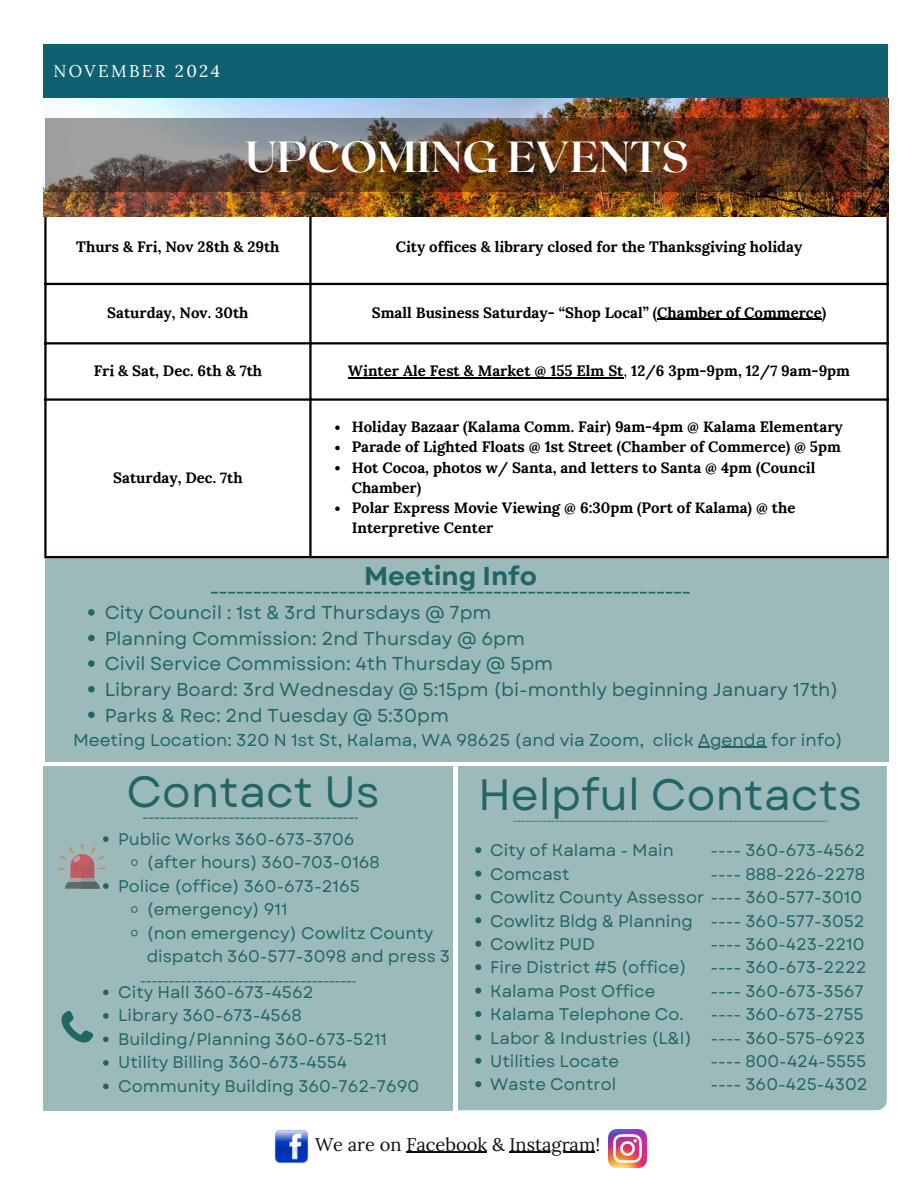
<style>
.page{position:relative;width:918px;height:1188px;background:#fff}
.page>*{position:absolute;margin:0;border:0;box-sizing:border-box;transform-origin:0 0}
.t1{font:43.8px "Garet";color:#226565}
.t2{font:43.65px "Garet";color:#226565}
.t3{font:700 43.5px "Roxborough CF";color:#fff}
.t4{font:700 25.8px "Garet";color:#226565}
.t5{font:18.6px "Garet";color:#226565}
.t6{font:18.3px "Lora";color:#100f0d}
.t7{font:17.25px "Garet";color:#226565}
.t8{font:16.95px "Lora";letter-spacing:.14em;color:#fff}
.t9{font:16.8px/23.5px "Garet";color:#226565}
.t10{font:700 15px/20.2px "Lora";color:#000}
.s1{font-weight:400}
</style>
<div class="page">
<div style="left:43px;top:44px;width:845px;height:54px;background:#0e6171"></div>
<img style="left:274px;top:1130px;width:35px;height:34px">
<img style="left:609px;top:1129px;width:38px;height:38px">
<hr style="left:657px;top:319px;width:165px;height:1px;background:#000">
<hr style="left:348px;top:377px;width:243px;height:1px;background:#000">
<hr style="left:591px;top:377px;width:33px;height:1px;background:#000">
<svg style="left:335px;top:425px;width:5px;height:5px"></svg>
<svg style="left:335px;top:446px;width:5px;height:4px"></svg>
<svg style="left:335px;top:466px;width:5px;height:4px"></svg>
<svg style="left:335px;top:506px;width:5px;height:5px"></svg>
<hr style="left:44px;top:213px;width:3px;height:343px;background:#000">
<hr style="left:309px;top:213px;width:3px;height:343px;background:#000">
<hr style="left:887px;top:213px;width:2px;height:343px;background:#000">
<hr style="left:44px;top:283px;width:845px;height:2px;background:#000">
<hr style="left:44px;top:342px;width:845px;height:2px;background:#000">
<hr style="left:44px;top:398px;width:845px;height:3px;background:#000">
<hr style="left:44px;top:556px;width:845px;height:2px;background:#000">
<div style="left:46px;top:558px;width:842px;height:204px;background:#9cbaba"></div>
<svg style="left:88px;top:609px;width:7px;height:7px"></svg>
<svg style="left:88px;top:635px;width:7px;height:6px"></svg>
<svg style="left:88px;top:660px;width:7px;height:7px"></svg>
<svg style="left:88px;top:686px;width:7px;height:6px"></svg>
<svg style="left:88px;top:712px;width:7px;height:6px"></svg>
<hr style="left:698px;top:747px;width:68px;height:1px;background:#226565">
<svg style="left:211px;top:592px;width:479px;height:2px"></svg>
<img style="left:43px;top:99px;width:845px;height:118px">
<div style="left:459px;top:766px;width:428px;height:344px;background:#9cbaba"></div>
<svg style="left:475px;top:847px;width:6px;height:6px"></svg>
<svg style="left:475px;top:871px;width:6px;height:6px"></svg>
<svg style="left:475px;top:894px;width:6px;height:6px"></svg>
<svg style="left:475px;top:917px;width:6px;height:6px"></svg>
<svg style="left:475px;top:941px;width:6px;height:6px"></svg>
<svg style="left:475px;top:964px;width:6px;height:6px"></svg>
<svg style="left:475px;top:988px;width:6px;height:6px"></svg>
<svg style="left:475px;top:1011px;width:6px;height:6px"></svg>
<svg style="left:475px;top:1034px;width:6px;height:6px"></svg>
<svg style="left:475px;top:1058px;width:6px;height:6px"></svg>
<svg style="left:475px;top:1081px;width:6px;height:6px"></svg>
<svg style="left:513px;top:821px;width:314px;height:1px"></svg>
<div style="left:43px;top:766px;width:410px;height:345px;background:#9cbaba"></div>
<svg style="left:131px;top:859px;width:7px;height:7px"></svg>
<svg style="left:131px;top:906px;width:7px;height:7px"></svg>
<svg style="left:131px;top:930px;width:7px;height:7px"></svg>
<svg style="left:103px;top:990px;width:6px;height:5px"></svg>
<svg style="left:103px;top:1013px;width:6px;height:6px"></svg>
<svg style="left:103px;top:1037px;width:6px;height:5px"></svg>
<svg style="left:103px;top:1060px;width:6px;height:6px"></svg>
<svg style="left:103px;top:1084px;width:6px;height:5px"></svg>
<svg style="left:59px;top:836px;width:50px;height:53px;background:#9c9d9d"></svg>
<svg style="left:59px;top:1010px;width:35px;height:35px"></svg>
<svg style="left:143px;top:818px;width:215px;height:1px"></svg>
<svg style="left:141px;top:981px;width:214px;height:1px"></svg>
<img style="left:46px;top:118px;width:821px;height:73px">
<hr style="left:406px;top:1152px;width:81px;height:1px;background:#100f0d">
<hr style="left:510px;top:1152px;width:85px;height:1px;background:#100f0d">
<p class="t8" style="left:53px;top:60px;width:168px">NOVEMBER 2024</p>
<p class="t3" style="left:245px;top:128px;width:446px">UPCOMING EVENTS</p>
<p class="t10" style="left:76px;top:236px;width:205px">Thurs &amp; Fri, Nov 28th &amp; 29th</p>
<p class="t10" style="left:396px;top:236px;width:408px">City offices &amp; library closed for the Thanksgiving holiday</p>
<h1 class="t10" style="left:107px;top:302px;width:143px">Saturday, Nov. 30th</h1>
<p class="t10" style="left:372px;top:302px;width:456px">Small Business Saturday- “Shop Local” (Chamber of Commerce)</p>
<p class="t10" style="left:94px;top:360px;width:170px">Fri &amp; Sat, Dec. 6th &amp; 7th</p>
<p class="t10" style="left:348px;top:360px;width:504px">Winter Ale Fest &amp; Market @ 155 Elm St<span class="s1">,</span> 12/6 3pm-9pm, 12/7 9am-9pm</p>
<p class="t10" style="left:113px;top:467px;width:131px">Saturday, Dec. 7th</p>
<p class="t10" style="left:352px;top:417px;width:493px">Holiday Bazaar (Kalama Comm. Fair) 9am-4pm @ Kalama Elementary</p>
<p class="t10" style="left:352px;top:437px;width:491px">Parade of Lighted Floats @ 1st Street (Chamber of Commerce) @ 5pm</p>
<p class="t10" style="left:352px;top:457px;width:465px">Hot Cocoa, photos w/ Santa, and letters to Santa @ 4pm (Council<br>Chamber)</p>
<p class="t10" style="left:352px;top:498px;width:445px">Polar Express Movie Viewing @ 6:30pm (Port of Kalama) @ the<br>Interpretive Center</p>
<p class="t4" style="left:364px;top:558px;width:174px">Meeting Info</p>
<p class="t5" style="left:105px;top:599px;width:388px">City Council : 1st &amp; 3rd Thursdays @ 7pm</p>
<p class="t5" style="left:105px;top:625px;width:422px">Planning Commission: 2nd Thursday @ 6pm</p>
<p class="t5" style="left:105px;top:650px;width:450px">Civil Service Commission: 4th Thursday @ 5pm</p>
<p class="t5" style="left:105px;top:676px;width:735px">Library Board: 3rd Wednesday @ 5:15pm (bi-monthly beginning January 17th)</p>
<h3 class="t5" style="left:105px;top:702px;width:346px">Parks &amp; Rec: 2nd Tuesday @ 5:30pm</h3>
<p class="t7" style="left:73px;top:727px;width:771px">Meeting Location: 320 N 1st St, Kalama, WA 98625 (and via Zoom, click Agenda for info)</p>
<p class="t2" style="left:127px;top:761px;width:255px">Contact Us</p>
<p class="t1" style="left:478px;top:763px;width:386px">Helpful Contacts</p>
<p class="t9" style="left:118px;top:827px;width:238px">Public Works 360-673-3706</p>
<p class="t9" style="left:147px;top:851px;width:235px">(after hours) 360-703-0168</p>
<p class="t9" style="left:118px;top:874px;width:243px">Police (office) 360-673-2165</p>
<p class="t9" style="left:147px;top:898px;width:142px">(emergency) 911</p>
<p class="t9" style="left:147px;top:921px;width:305px">(non emergency) Cowlitz County dispatch 360-577-3098 and press 3</p>
<p class="t9" style="left:118px;top:980px;width:197px">City Hall 360-673-4562</p>
<p class="t9" style="left:118px;top:1004px;width:185px">Library 360-673-4568</p>
<p class="t9" style="left:118px;top:1027px;width:271px">Building/Planning 360-673-5211</p>
<p class="t9" style="left:118px;top:1051px;width:230px">Utility Billing 360-673-4554</p>
<p class="t9" style="left:118px;top:1074px;width:303px">Community Building 360-762-7690</p>
<p class="t9" style="left:490px;top:839px;width:185px">City of Kalama - Main</p>
<p class="t9" style="left:490px;top:862px;width:81px">Comcast</p>
<p class="t9" style="left:490px;top:909px;width:204px">Cowlitz Bldg &amp; Planning</p>
<p class="t9" style="left:490px;top:932px;width:106px">Cowlitz PUD</p>
<p class="t9" style="left:490px;top:956px;width:198px">Fire District #5 (office)</p>
<h2 class="t9" style="left:490px;top:979px;width:167px">Kalama Post Office</h2>
<p class="t9" style="left:490px;top:1003px;width:195px">Kalama Telephone Co.</p>
<p class="t9" style="left:490px;top:1026px;width:203px">Labor &amp; Industries (L&amp;I)</p>
<p class="t9" style="left:490px;top:1050px;width:131px">Utilities Locate</p>
<p class="t9" style="left:490px;top:1073px;width:128px">Waste Control</p>
<p class="t9" style="left:710px;top:839px;width:157px">---- 360-673-4562</p>
<p class="t9" style="left:710px;top:862px;width:156px">---- 888-226-2278</p>
<p class="t9" style="left:490px;top:886px;width:373px">Cowlitz County Assessor ---- 360-577-3010</p>
<h2 class="t9" style="left:710px;top:909px;width:156px">---- 360-577-3052</h2>
<p class="t9" style="left:710px;top:932px;width:156px">---- 360-423-2210</p>
<p class="t9" style="left:710px;top:956px;width:158px">---- 360-673-2222</p>
<p class="t9" style="left:710px;top:979px;width:155px">---- 360-673-3567</p>
<p class="t9" style="left:710px;top:1003px;width:155px">---- 360-673-2755</p>
<p class="t9" style="left:710px;top:1026px;width:156px">---- 360-575-6923</p>
<p class="t9" style="left:710px;top:1050px;width:158px">---- 800-424-5555</p>
<p class="t9" style="left:710px;top:1073px;width:159px">---- 360-425-4302</p>
<p class="t6" style="left:315px;top:1132px;width:287px">We are on Facebook &amp; Instagram!</p>
</div>
